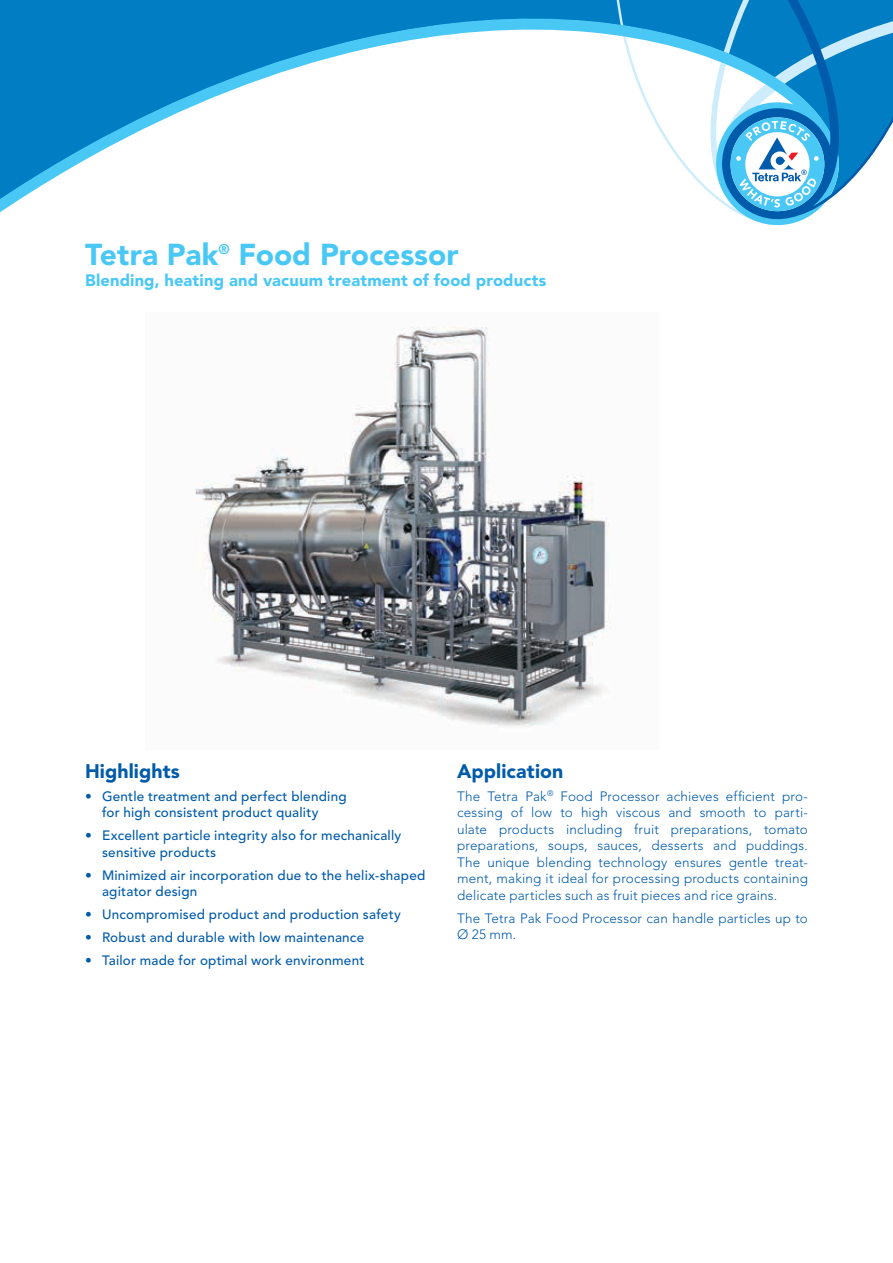
<style>
.page{position:relative;width:893px;height:1263px;background:#fff}
.page>*{position:absolute;margin:0;border:0;box-sizing:border-box;transform-origin:0 0}
.t1{font:900 30px "Avenir LT Std";color:#4ac8f5}
.t2{font:900 19.5px "Avenir LT Std";letter-spacing:.005em;color:#005bab}
.t3{font:900 16.5px "Avenir LT Std";letter-spacing:.01em;color:#4ac8f5}
.t4{font:300 13.5px/16.5px "Avenir LT Std";letter-spacing:.01em;color:#005bab;text-align:justify}
.t5{font:500 13.5px/16.5px "Avenir LT Std";letter-spacing:.015em;color:#005bab}
</style>
<div class="page">
<svg style="left:0;top:15px;width:84px;height:197px;background:#2592ce"></svg>
<svg style="left:84px;top:0;width:529px;height:161px"></svg>
<svg style="left:613px;top:0;width:280px;height:226px"></svg>
<img style="left:195px;top:327px;width:415px;height:400px">
<h1 class="t1" style="left:85px;top:236px;width:375px">Tetra Pak<sup>®</sup> Food Processor</h1>
<p class="t3" style="left:85px;top:270px;width:463px">Blending, heating and vacuum treatment of food products</p>
<h2 class="t2" style="left:85px;top:759px;width:96px">Highlights</h2>
<p class="t5" style="left:102px;top:788px;width:246px;text-indent:-17px">• Gentle treatment and perfect blending for high consistent product quality</p>
<p class="t5" style="left:102px;top:828px;width:301px;text-indent:-17px">• Excellent particle integrity also for mechanically sensitive products</p>
<p class="t5" style="left:102px;top:867px;width:325px;text-indent:-17px">• Minimized air incorporation due to the helix-shaped agitator design</p>
<p class="t5" style="left:85px;top:906px;width:317px">• Uncompromised product and production safety</p>
<p class="t5" style="left:85px;top:929px;width:281px">• Robust and durable with low maintenance</p>
<p class="t5" style="left:85px;top:952px;width:281px">• Tailor made for optimal work environment</p>
<h2 class="t2" style="left:457px;top:759px;width:108px">Application</h2>
<p class="t4" style="left:457px;top:788px;width:352px">The Tetra Pak<sup>®</sup> Food Processor achieves efficient pro&shy;cessing of low to high viscous and smooth to parti&shy;ulate products including fruit preparations, tomato preparations, soups, sauces, desserts and puddings.<br>The unique blending technology ensures gentle treat&shy;ment, making it ideal for processing products containing delicate particles such as fruit pieces and rice grains.</p>
<p class="t4" style="left:457px;top:910px;width:352px">The Tetra Pak Food Processor can handle particles up to<br>Ø 25 mm.</p>
</div>
